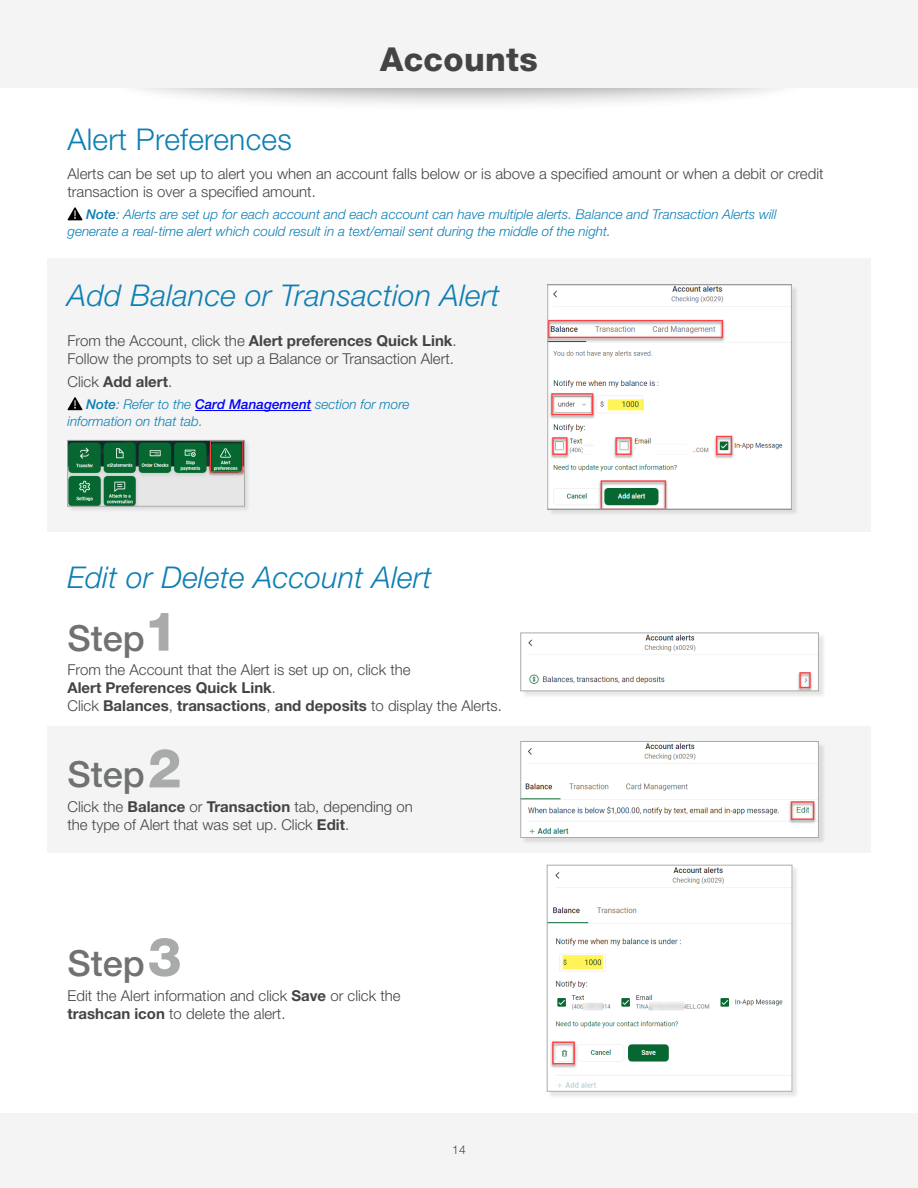
<style>
.page{position:relative;width:918px;height:1188px;background:#fff}
.page>*{position:absolute;margin:0;border:0;box-sizing:border-box;transform-origin:0 0}
.t1{font:500 36px "Helvetica Neue LT Std";color:#707272}
.t2{font:800 33px "Helvetica Neue LT Std";letter-spacing:.01em;color:#444446}
.t3{font:italic 300 30px "Helvetica Neue LT Std";letter-spacing:.01em;color:#0d7fb4}
.t4{font:300 30px "Helvetica Neue LT Std";letter-spacing:.01em;color:#0d7fb4}
.t5{font:300 15px/18px "Helvetica Neue LT Std";color:#444446}
.t6{font:700 15px "Helvetica Neue LT Std";color:#444446}
.t7{font:italic 300 13.5px/16.5px "Helvetica Neue LT Std";color:#0d7fb4}
.t8{font:300 12px "Helvetica Neue LT Std";color:#444446}
.s1{font-weight:500}
.s2{font-weight:700}
.s3{font-weight:300}
.s4{font-weight:500;color:#00f}
.s5{font-weight:800;font-size:54px;color:#a9aaaa}
</style>
<div class="page">
<div style="left:0;top:1113px;width:918px;height:75px;background:#f4f4f4"></div>
<div style="left:98px;top:6px;width:722px;height:107px;background:#000;opacity:.4"></div>
<div style="left:0;top:0;width:918px;height:88px;background:#f4f4f4"></div>
<svg style="left:68px;top:207px;width:15px;height:13px"></svg>
<div style="left:47px;top:258px;width:824px;height:273px;background:#f4f4f4"></div>
<div style="left:47px;top:726px;width:824px;height:127px;background:#f4f4f4"></div>
<div style="left:67px;top:439px;width:184px;height:73px;background:#000;opacity:.1"></div>
<img style="left:69px;top:442px;width:174px;height:62px">
<div style="left:67px;top:440px;width:178px;height:66px;border:1px solid #a9aaaa"></div>
<div style="left:549px;top:285px;width:250px;height:231px;background:#000;opacity:.1"></div>
<img style="left:550px;top:287px;width:240px;height:220px">
<div style="left:548px;top:285px;width:244px;height:224px;border:1px solid #a9aaaa"></div>
<hr style="left:195px;top:410px;width:116px;height:1px;background:#00f">
<svg style="left:68px;top:397px;width:15px;height:13px"></svg>
<div style="left:522px;top:633px;width:304px;height:65px;background:#000;opacity:.1"></div>
<img style="left:523px;top:635px;width:294px;height:54px">
<div style="left:521px;top:633px;width:298px;height:58px;border:1px solid #a9aaaa"></div>
<div style="left:522px;top:742px;width:304px;height:103px;background:#000;opacity:.1"></div>
<img style="left:523px;top:743px;width:294px;height:93px">
<div style="left:521px;top:741px;width:298px;height:97px;border:1px solid #a9aaaa"></div>
<div style="left:548px;top:866px;width:251px;height:232px;background:#000;opacity:.1"></div>
<img style="left:549px;top:867px;width:241px;height:222px">
<div style="left:547px;top:865px;width:245px;height:226px;border:1px solid #a9aaaa"></div>
<h2 class="t2" style="left:380px;top:39px;width:159px">Accounts</h2>
<h3 class="t4" style="left:68px;top:121px;width:226px">Alert Preferences</h3>
<p class="t5" style="left:68px;top:165px;width:758px">Alerts can be set up to alert you when an account falls below or is above a specified amount or when a debit or credit transaction is over a specified amount.</p>
<p class="t7" style="left:68px;top:206px;width:711px;text-indent:19px"><span class="s1">Note</span>: Alerts are set up for each account and each account can have multiple alerts. Balance and Transaction Alerts will generate a real-time alert which could result in a text/email sent during the middle of the night.</p>
<h3 class="t3" style="left:68px;top:278px;width:434px">Add Balance or Transaction Alert</h3>
<p class="t5" style="left:68px;top:331px;width:388px">From the Account, click the <span class="s2">Alert preferences Quick Link</span>.<br>Follow the prompts to set up a Balance or Transaction Alert.</p>
<p class="t6" style="left:68px;top:373px;width:103px"><span class="s3">Click</span> Add alert<span class="s3">.</span></p>
<p class="t7" style="left:68px;top:396px;width:344px;text-indent:19px"><span class="s1">Note</span>: Refer to the <span class="s4">Card Management</span> section for more information on that tab.</p>
<h3 class="t3" style="left:68px;top:560px;width:366px">Edit or Delete Account Alert</h3>
<h1 class="t1" style="left:68px;top:616px;width:112px">Step <span class="s5">1</span></h1>
<p class="t5" style="left:68px;top:661px;width:433px">From the Account that the Alert is set up on, click the<br><span class="s2">Alert Preferences Quick Link</span>.<br>Click <span class="s2">Balances</span>, <span class="s2">transactions</span>, <span class="s2">and deposits</span> to display the Alerts.</p>
<h1 class="t1" style="left:68px;top:753px;width:116px">Step <span class="s5">2</span></h1>
<p class="t5" style="left:68px;top:798px;width:347px">Click the <span class="s2">Balance</span> or <span class="s2">Transaction</span> tab, depending on the type of Alert that was set up. Click <span class="s2">Edit</span>.</p>
<h1 class="t1" style="left:68px;top:942px;width:116px">Step <span class="s5">3</span></h1>
<p class="t5" style="left:68px;top:986px;width:335px">Edit the Alert information and click <span class="s2">Save</span> or click the <span class="s2">trashcan icon</span> to delete the alert.</p>
<p class="t8" style="left:452px;top:1142px;width:15px">14</p>
</div>
